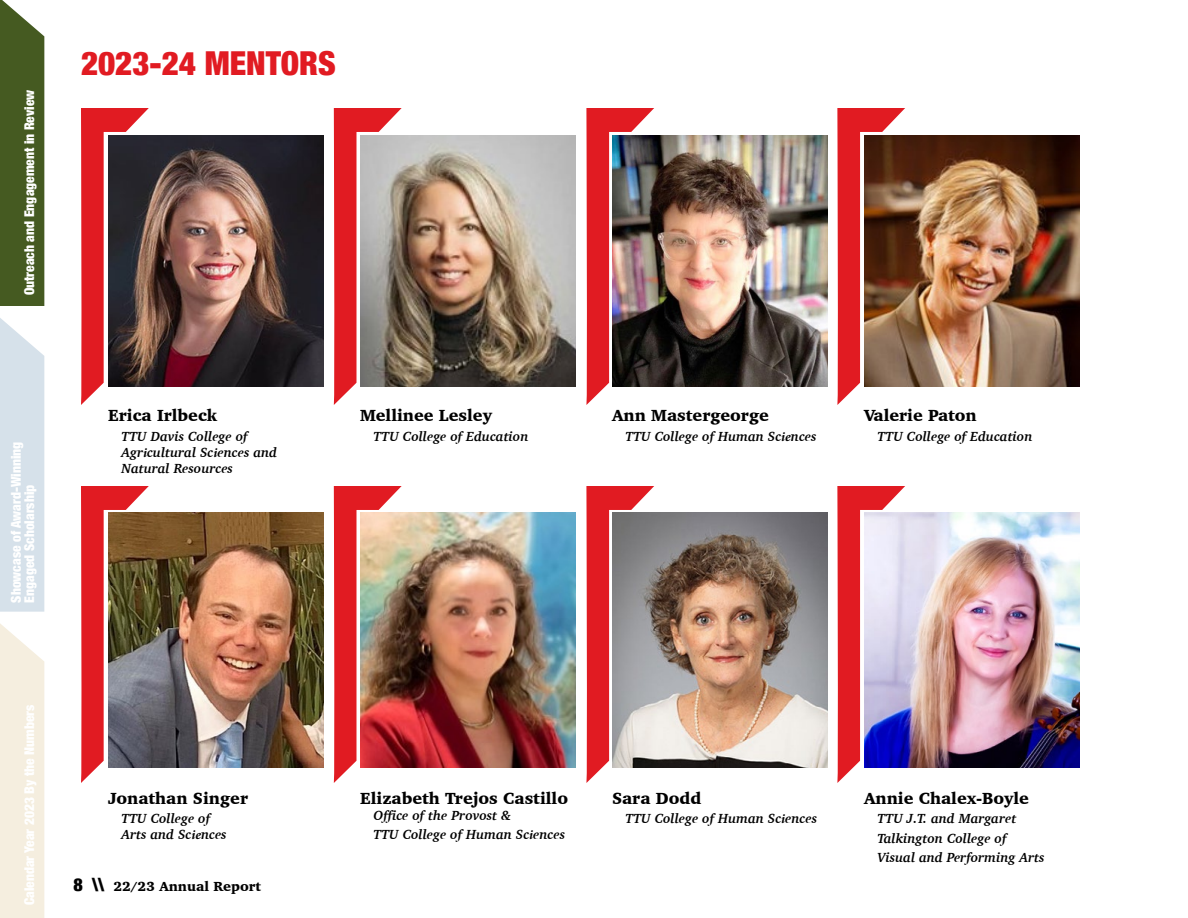
<style>
.page{position:relative;width:1188px;height:918px;background:#fff}
.page>*{position:absolute;margin:0;border:0;box-sizing:border-box;transform-origin:0 0}
.t1{font:900 condensed 33px "Helvetica Neue";color:#e11b22}
.t2{font:900 16.5px "Charter";color:#000}
.t3{font:italic 700 13.5px/16.2px "Charter";color:#000}
.t4{font:900 condensed 13.5px/13.5px "Helvetica Neue";color:#fff}
.t5{font:900 13.5px "Charter";color:#000}
.s1{font-family:"Minion Pro"}
.s2{font-family:"Helvetica Neue";font-stretch:condensed;font-size:18px}
</style>
<div class="page">
<div style="left:0;top:0;width:44px;height:306px;background:#455a21"></div>
<div style="left:0;top:318px;width:44px;height:294px;background:#d6e1ea"></div>
<div style="left:0;top:624px;width:44px;height:294px;background:#f5eedf"></div>
<svg style="left:81px;top:108px;width:68px;height:297px"></svg>
<svg style="left:334px;top:108px;width:68px;height:297px"></svg>
<svg style="left:81px;top:486px;width:68px;height:297px"></svg>
<svg style="left:334px;top:486px;width:68px;height:297px"></svg>
<svg style="left:586px;top:108px;width:68px;height:297px"></svg>
<svg style="left:837px;top:108px;width:68px;height:297px"></svg>
<svg style="left:586px;top:486px;width:68px;height:297px"></svg>
<svg style="left:837px;top:486px;width:68px;height:297px"></svg>
<img style="left:108px;top:135px;width:216px;height:252px">
<img style="left:108px;top:513px;width:216px;height:255px">
<img style="left:864px;top:135px;width:216px;height:252px">
<img style="left:864px;top:513px;width:216px;height:255px">
<img style="left:612px;top:135px;width:216px;height:252px">
<img style="left:612px;top:513px;width:216px;height:255px">
<img style="left:360px;top:135px;width:216px;height:252px">
<img style="left:360px;top:513px;width:216px;height:255px">
<p class="t4" style="left:22px;top:295px;width:207px;rotate:-90deg">Outreach and Engagement in Review</p>
<h1 class="t1" style="left:81px;top:36px;width:256px">2023-24 MENTORS</h1>
<p class="t4" style="left:8px;top:603px;width:162px;rotate:-90deg">Showcase of Award-Winning<br>Engaged Scholarship</p>
<p class="t2" style="left:108px;top:405px;width:111px">Erica Irlbeck</p>
<p class="t3" style="left:122px;top:428px;width:157px">TTU Davis College of<br>Agr<span class="s1">i</span>cultural Sc<span class="s1">i</span>ences and<br>Natural Resources</p>
<p class="t4" style="left:22px;top:905px;width:202px;rotate:-90deg">Calendar Year 2023 By the Numbers</p>
<p class="t2" style="left:108px;top:788px;width:142px">Jonathan Singer</p>
<p class="t3" style="left:122px;top:810px;width:107px">TTU College of<br>Arts and Sc<span class="s1">ie</span>nces</p>
<p class="t5" style="left:73px;top:878px;width:189px"><span class="s2">8 \\</span> 22/23 Annual Report</p>
<p class="t2" style="left:360px;top:405px;width:134px">Mellinee Lesley</p>
<p class="t3" style="left:374px;top:428px;width:156px">TTU College of Education</p>
<p class="t2" style="left:612px;top:405px;width:158px">Ann Mastergeorge</p>
<p class="t3" style="left:626px;top:428px;width:193px">TTU College of Human Sc<span class="s1">ie</span>nces</p>
<p class="t2" style="left:360px;top:788px;width:210px">Elizabeth Trejos Castillo</p>
<p class="t3" style="left:374px;top:806px;width:193px;line-height:19.2px">Office of the Provost &amp;<br>TTU College of Human Sc<span class="s1">i</span>ences</p>
<p class="t2" style="left:612px;top:788px;width:91px">Sara Dodd</p>
<p class="t3" style="left:626px;top:810px;width:193px">TTU College of Human Sc<span class="s1">i</span>ences</p>
<p class="t2" style="left:864px;top:405px;width:114px">Valerie Paton</p>
<p class="t3" style="left:878px;top:428px;width:156px">TTU College of Education</p>
<p class="t2" style="left:864px;top:788px;width:167px">Annie Chalex-Boyle</p>
<p class="t3" style="left:878px;top:809px;width:169px;line-height:19.5px">TTU J.T. and Margaret<br>Talkington College of<br>Visual and Performing Arts</p>
</div>
